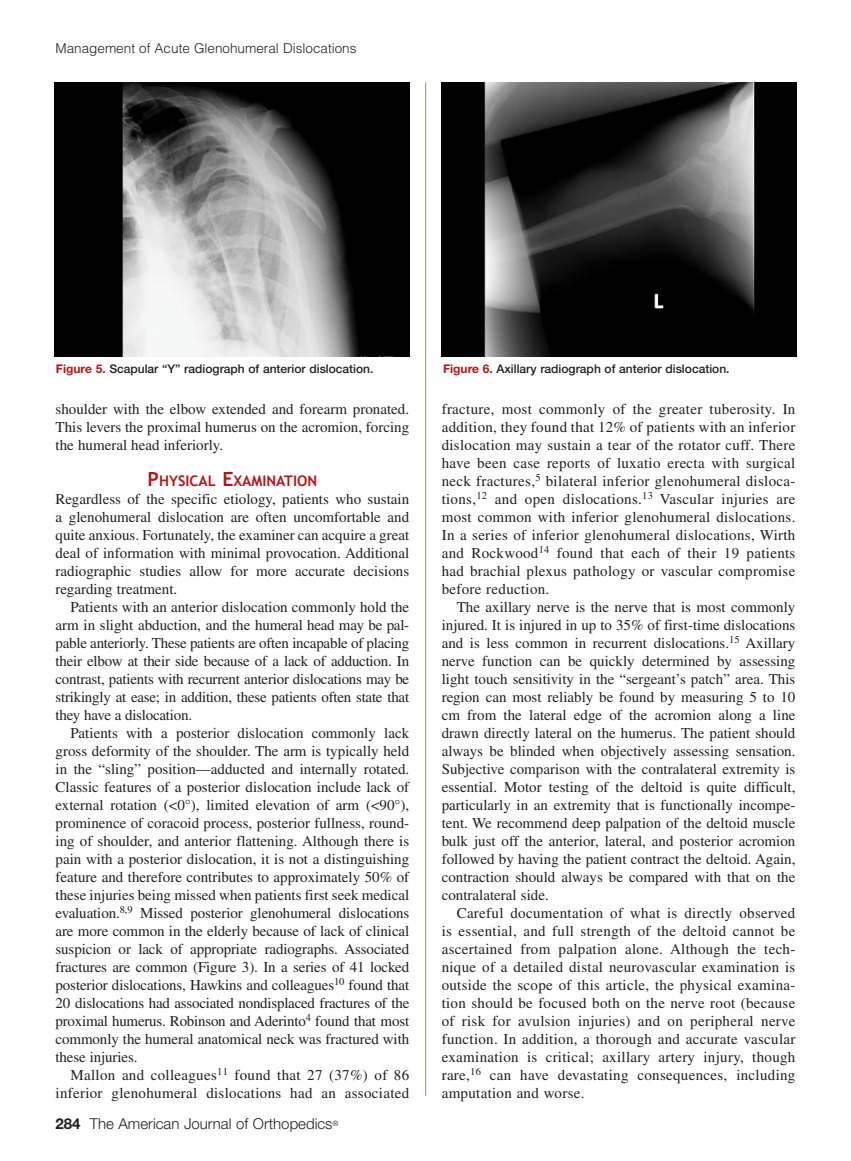
<style>
.page{position:relative;width:851px;height:1161px;background:#fff}
.page>*{position:absolute;margin:0;border:0;box-sizing:border-box;transform-origin:0 0}
.t1{font:15px/18px "Times";color:#231f20;text-align:justify}
.t2{font:15px/18px "Times";letter-spacing:.02em;color:#231f20;text-align:right}
.t3{font:300 15px "Helvetica Neue";color:#231f20}
.t4{font:700 14.7px "Trebuchet MS";color:#ba1319}
.t5{font:300 13.5px "Helvetica";color:#231f20}
.t6{font:500 12px "Helvetica Neue";color:#231f20}
.s1{font-weight:700;color:#ba1319}
.s2{font-size:19.5px}
.s3{font-weight:700}
</style>
<div class="page">
<hr style="left:425px;top:82px;width:1px;height:1014px;background:#ab8d60">
<img style="left:54px;top:82px;width:356px;height:274px">
<img style="left:441px;top:82px;width:355px;height:274px">
<p class="t5" style="left:56px;top:40px;width:302px">Management of Acute Glenohumeral Dislocations</p>
<p class="t6" style="left:56px;top:362px;width:319px"><span class="s1">Figure 5.</span> Scapular “Y” radiograph of anterior dislocation.</p>
<p class="t6" style="left:443px;top:362px;width:288px"><span class="s1">Figure 6.</span> Axillary radiograph of anterior dislocation.</p>
<p class="t1" style="left:56px;top:400px;width:355px">shoulder with the elbow extended and forearm pronated.<br>This levers the proximal humerus on the acromion, forcing the humeral head inferiorly.</p>
<p class="t4" style="left:148px;top:472px;width:171px"><span class="s2">P</span>HYSICAL <span class="s2">E</span>XAMINATION</p>
<p class="t1" style="left:56px;top:490px;width:355px">Regardless of the specific etiology, patients who sustain a glenohumeral dislocation are often uncomfortable and quite anxious. Fortunately, the examiner can acquire a great deal of information with minimal provocation. Additional radiographic studies allow for more accurate decisions regarding treatment.</p>
<p class="t1" style="left:56px;top:598px;width:355px;text-indent:15px">Patients with an anterior dislocation commonly hold the arm in slight abduction, and the humeral head may be pal&shy;pable anteriorly. These patients are often incapable of placing their elbow at their side because of a lack of adduction. In contrast, patients with recurrent anterior dislocations may be strikingly at ease; in addition, these patients often state that they have a dislocation.</p>
<p class="t1" style="left:56px;top:724px;width:355px;text-indent:15px">Patients with a posterior dislocation commonly lack gross deformity of the shoulder. The arm is typically held in the “sling” position—adducted and internally rotated.<br>Classic features of a posterior dislocation include lack of external rotation (&lt;0°), limited elevation of arm (&lt;90°), prominence of coracoid process, posterior fullness, round&shy;ing of shoulder, and anterior flattening. Although there is pain with a posterior dislocation, it is not a distinguishing feature and therefore contributes to approximately 50% of these injuries being missed when patients first seek medical evaluation.<sup>8,9</sup> Missed posterior glenohumeral dislocations are more common in the elderly because of lack of clinical suspicion or lack of appropriate radiographs. Associated fractures are common (Figure 3). In a series of 41 locked posterior dislocations, Hawkins and colleagues<sup>10</sup> found that 20 dislocations had associated nondisplaced fractures of the proximal humerus. Robinson and Aderinto<sup>4</sup> found that most commonly the humeral anatomical neck was fractured with these injuries.</p>
<p class="t2" style="left:56px;top:1066px;width:355px">Mallon and colleagues<sup>11</sup> found that 27 (37%) of 86 inferior glenohumeral dislocations had an associated</p>
<p class="t3" style="left:56px;top:1115px;width:284px"><span class="s3">284</span> The American Journal of Orthopedics<sup>®</sup></p>
<p class="t1" style="left:441px;top:400px;width:355px">fracture, most commonly of the greater tuberosity. In addition, they found that 12% of patients with an inferior dislocation may sustain a tear of the rotator cuff. There have been case reports of luxatio erecta with surgical neck fractures,<sup>5</sup> bilateral inferior glenohumeral disloca&shy;tions,<sup>12</sup> and open dislocations.<sup>13</sup> Vascular injuries are most common with inferior glenohumeral dislocations.<br>In a series of inferior glenohumeral dislocations, Wirth and Rockwood<sup>14</sup> found that each of their 19 patients had brachial plexus pathology or vascular compromise before reduction.</p>
<p class="t1" style="left:441px;top:598px;width:355px;text-indent:15px">The axillary nerve is the nerve that is most commonly injured. It is injured in up to 35% of first-time dislocations and is less common in recurrent dislocations.<sup>15</sup> Axillary nerve function can be quickly determined by assessing light touch sensitivity in the “sergeant’s patch” area. This region can most reliably be found by measuring 5 to 10 cm from the lateral edge of the acromion along a line drawn directly lateral on the humerus. The patient should always be blinded when objectively assessing sensation.<br>Subjective comparison with the contralateral extremity is essential. Motor testing of the deltoid is quite difficult, particularly in an extremity that is functionally incompe&shy;tent. We recommend deep palpation of the deltoid muscle bulk just off the anterior, lateral, and posterior acromion followed by having the patient contract the deltoid. Again, contraction should always be compared with that on the contralateral side.</p>
<p class="t1" style="left:441px;top:904px;width:355px;text-indent:15px">Careful documentation of what is directly observed is essential, and full strength of the deltoid cannot be ascertained from palpation alone. Although the tech&shy;nique of a detailed distal neurovascular examination is outside the scope of this article, the physical examina&shy;tion should be focused both on the nerve root (because of risk for avulsion injuries) and on peripheral nerve function. In addition, a thorough and accurate vascular examination is critical; axillary artery injury, though rare,<sup>16</sup> can have devastating consequences, including amputation and worse.</p>
</div>
